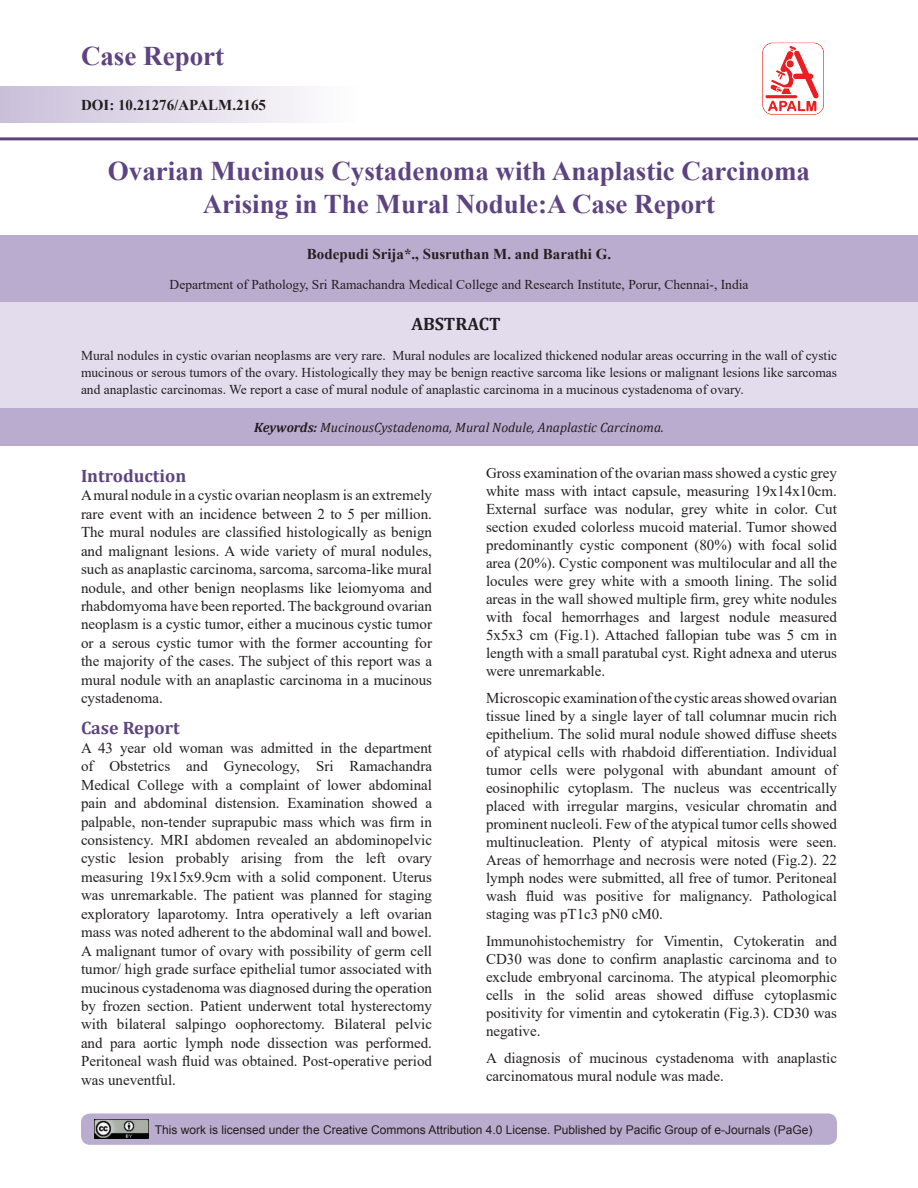
<style>
.page{position:relative;width:918px;height:1188px;background:#fff}
.page>*{position:absolute;margin:0;border:0;box-sizing:border-box;transform-origin:0 0}
.Chap_head{font:700 27px/32.4px "Times New Roman";color:#5d4481;text-align:center}
.Subhead{font:700 18px "Cambria";color:#5d4481}
.Abstract_head{font:700 18px "Cambria";color:#231f20}
.BodyText{font:15px/18.5px "Times New Roman";color:#231f20;text-align:justify}
.Author_head{font:700 15px "Times New Roman";color:#231f20}
.DOI_No{font:700 15px "Times New Roman";color:#231f20}
.Abstract_Text{font:13.5px/17.1px "Times New Roman";color:#231f20;text-align:justify}
.Address{font:13.5px "Times New Roman";color:#231f20}
.Key_Words{font:italic 13.5px "Cambria";color:#231f20}
.t1{font:12px "Arial";color:#231f20}
.s1{font-weight:700}
</style>
<div class="page">
<div style="left:81px;top:1113px;width:756px;height:32px;background:#baacce;border-radius:9px"></div>
<div style="left:0;top:86px;width:357px;height:37px;background:linear-gradient(to right,#cabfd9,#fefefe)"></div>
<hr style="left:0;top:137px;width:918px;height:3px;background:#5d4481">
<img style="left:94px;top:1120px;width:54px;height:19px">
<img style="left:762px;top:42px;width:62px;height:73px">
<div style="left:0;top:235px;width:918px;height:67px;background:#baacce"></div>
<div style="left:0;top:302px;width:918px;height:106px;background:#e3dced"></div>
<div style="left:0;top:408px;width:918px;height:37px;background:#baacce"></div>
<h1 class="Chap_head" style="left:81px;top:39px;width:145px">Case Report</h1>
<p class="DOI_No" style="left:81px;top:94px;width:187px">DOI: 10.21276/APALM.2165</p>
<p class="Chap_head" style="left:108px;top:154px;width:704px">Ovarian Mucinous Cystadenoma with Anaplastic Carcinoma<br>Arising in The Mural Nodule:A Case Report</p>
<p class="Author_head" style="left:307px;top:243px;width:306px">Bodepudi Srija*., Susruthan M. and Barathi G.</p>
<p class="Address" style="left:170px;top:275px;width:580px">Department of Pathology, Sri Ramachandra Medical College and Research Institute, Porur, Chennai-, India</p>
<p class="Abstract_head" style="left:411px;top:311px;width:91px">ABSTRACT</p>
<p class="Abstract_Text" style="left:81px;top:347px;width:758px">Mural nodules in cystic ovarian neoplasms are very rare. Mural nodules are localized thickened nodular areas occurring in the wall of cystic mucinous or serous tumors of the ovary. Histologically they may be benign reactive sarcoma like lesions or malignant lesions like sarcomas and anaplastic carcinomas. We report a case of mural nodule of anaplastic carcinoma in a mucinous cystadenoma of ovary.</p>
<p class="Key_Words" style="left:254px;top:418px;width:411px"><span class="s1">Keywords:</span> MucinousCystadenoma, Mural Nodule, Anaplastic Carcinoma.</p>
<p class="Subhead" style="left:81px;top:463px;width:107px">Introduction</p>
<p class="BodyText" style="left:81px;top:486px;width:353px">A mural nodule in a cystic ovarian neoplasm is an extremely rare event with an incidence between 2 to 5 per million.<br>The mural nodules are classified histologically as benign and malignant lesions. A wide variety of mural nodules, such as anaplastic carcinoma, sarcoma, sarcoma-like mural nodule, and other benign neoplasms like leiomyoma and rhabdomyoma have been reported. The background ovarian neoplasm is a cystic tumor, either a mucinous cystic tumor or a serous cystic tumor with the former accounting for the majority of the cases. The subject of this report was a mural nodule with an anaplastic carcinoma in a mucinous cystadenoma.</p>
<p class="Subhead" style="left:81px;top:715px;width:100px">Case Report</p>
<p class="BodyText" style="left:81px;top:738px;width:353px">A 43 year old woman was admitted in the department of Obstetrics and Gynecology, Sri Ramachandra Medical College with a complaint of lower abdominal pain and abdominal distension. Examination showed a palpable, non-tender suprapubic mass which was firm in consistency. MRI abdomen revealed an abdominopelvic cystic lesion probably arising from the left ovary measuring 19x15x9.9cm with a solid component. Uterus was unremarkable. The patient was planned for staging exploratory laparotomy. Intra operatively a left ovarian mass was noted adherent to the abdominal wall and bowel.<br>A malignant tumor of ovary with possibility of germ cell tumor/ high grade surface epithelial tumor associated with mucinous cystadenoma was diagnosed during the operation by frozen section. Patient underwent total hysterectomy with bilateral salpingo oophorectomy. Bilateral pelvic and para aortic lymph node dissection was performed.<br>Peritoneal wash fluid was obtained. Post-operative period was uneventful.</p>
<p class="BodyText" style="left:486px;top:464px;width:353px;line-height:18px">Gross examination of the ovarian mass showed a cystic grey white mass with intact capsule, measuring 19x14x10cm.<br>External surface was nodular, grey white in color. Cut section exuded colorless mucoid material. Tumor showed predominantly cystic component (80%) with focal solid area (20%). Cystic component was multilocular and all the locules were grey white with a smooth lining. The solid areas in the wall showed multiple firm, grey white nodules with focal hemorrhages and largest nodule measured 5x5x3 cm (Fig.1). Attached fallopian tube was 5 cm in length with a small paratubal cyst. Right adnexa and uterus were unremarkable.</p>
<p class="BodyText" style="left:486px;top:689px;width:353px;line-height:18px">Microscopic examination of the cystic areas showed ovarian tissue lined by a single layer of tall columnar mucin rich epithelium. The solid mural nodule showed diffuse sheets of atypical cells with rhabdoid differentiation. Individual tumor cells were polygonal with abundant amount of eosinophilic cytoplasm. The nucleus was eccentrically placed with irregular margins, vesicular chromatin and prominent nucleoli. Few of the atypical tumor cells showed multinucleation. Plenty of atypical mitosis were seen.<br>Areas of hemorrhage and necrosis were noted (Fig.2). 22 lymph nodes were submitted, all free of tumor. Peritoneal wash fluid was positive for malignancy. Pathological staging was pT1c3 pN0 cM0.</p>
<p class="BodyText" style="left:486px;top:932px;width:353px;line-height:18px">Immunohistochemistry for Vimentin, Cytokeratin and CD30 was done to confirm anaplastic carcinoma and to exclude embryonal carcinoma. The atypical pleomorphic cells in the solid areas showed diffuse cytoplasmic positivity for vimentin and cytokeratin (Fig.3). CD30 was negative.</p>
<p class="BodyText" style="left:486px;top:1049px;width:353px;line-height:18px">A diagnosis of mucinous cystadenoma with anaplastic carcinomatous mural nodule was made.</p>
<p class="t1" style="left:155px;top:1121px;width:659px">This work is licensed under the Creative Commons Attribution 4.0 License. Published by Pacific Group of e-Journals (PaGe)</p>
</div>
